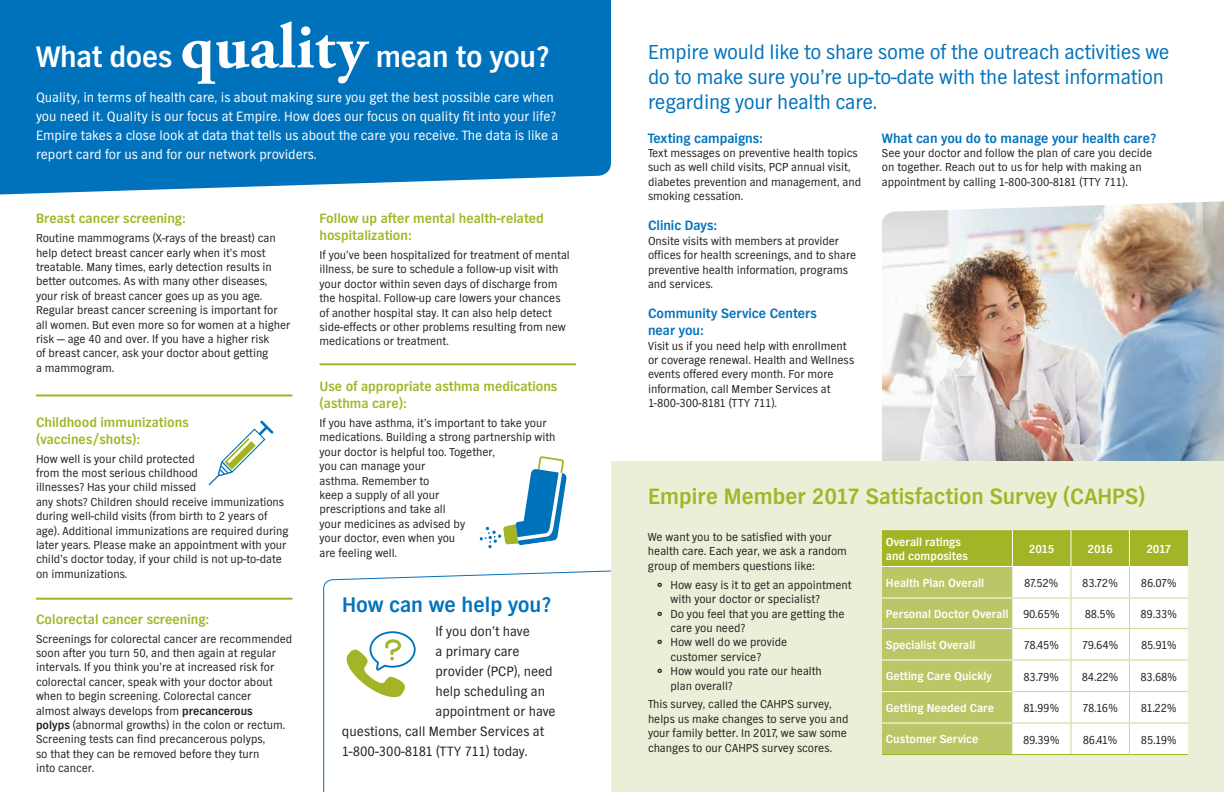
<style>
.page{position:relative;width:1224px;height:792px;background:#fff}
.page>*{position:absolute;margin:0;border:0;box-sizing:border-box;transform-origin:0 0}
.t1{font:700 30.8px "TV Nord EF";letter-spacing:-.01em;color:#fff}
.t2{font:700 23px "TV Nord EF";color:#a3b526}
.t3{font:700 22px "TV Nord EF";color:#0072bc}
.t4{font:21px/25.2px "TV Nord EF";letter-spacing:-.01em;color:#0072bc}
.t5{font:14px/19.1px "TV Nord EF";color:#fff}
.t6{font:700 14px/16.8px "TV Nord EF";color:#a3b526}
.t7{font:14px "TV Nord EF";color:#231f20}
.t8{font:700 14px/16.8px "TV Nord EF";color:#0072bc}
.t9{font:12px/14.4px "TV Nord EF";color:#231f20}
.t10{font:700 12px/14.4px "TV Nord EF";color:#fff}
.s1{font-family:"Adobe Garamond Pro";font-size:64.2px}
.s2{font-weight:700}
</style>
<div class="page">
<div style="left:0;top:0;width:611px;height:195px;background:#0072bc"></div>
<img style="left:882px;top:201px;width:342px;height:261px">
<svg style="left:323px;top:570px;width:289px;height:222px"></svg>
<div style="left:612px;top:462px;width:612px;height:330px;background:#ebefd7"></div>
<hr style="left:36px;top:394px;width:256px;height:2px;background:#a3b526">
<hr style="left:36px;top:598px;width:256px;height:2px;background:#a3b526">
<hr style="left:320px;top:363px;width:256px;height:2px;background:#a3b526">
<svg style="left:882px;top:530px;width:306px;height:224px;background:#d8dfa6"></svg>
<hr style="left:1012px;top:628px;width:59px;height:1px;background:#cdd58f">
<hr style="left:1071px;top:628px;width:58px;height:1px;background:#cdd58f">
<hr style="left:1070px;top:629px;width:1px;height:31px;background:#cdd58f">
<hr style="left:1129px;top:628px;width:59px;height:1px;background:#cdd58f">
<hr style="left:1129px;top:629px;width:1px;height:31px;background:#cdd58f">
<hr style="left:1012px;top:660px;width:59px;height:1px;background:#cdd58f">
<hr style="left:1071px;top:660px;width:58px;height:1px;background:#cdd58f">
<hr style="left:1070px;top:661px;width:1px;height:30px;background:#cdd58f">
<hr style="left:1129px;top:660px;width:59px;height:1px;background:#cdd58f">
<hr style="left:1129px;top:661px;width:1px;height:30px;background:#cdd58f">
<hr style="left:1012px;top:691px;width:59px;height:1px;background:#cdd58f">
<hr style="left:1071px;top:691px;width:58px;height:1px;background:#cdd58f">
<hr style="left:1070px;top:692px;width:1px;height:31px;background:#cdd58f">
<hr style="left:1129px;top:691px;width:59px;height:1px;background:#cdd58f">
<hr style="left:1129px;top:692px;width:1px;height:31px;background:#cdd58f">
<hr style="left:1012px;top:723px;width:59px;height:1px;background:#cdd58f">
<hr style="left:1071px;top:723px;width:58px;height:1px;background:#cdd58f">
<hr style="left:1070px;top:724px;width:1px;height:30px;background:#cdd58f">
<hr style="left:1129px;top:723px;width:59px;height:1px;background:#cdd58f">
<hr style="left:1129px;top:724px;width:1px;height:30px;background:#cdd58f">
<hr style="left:882px;top:754px;width:130px;height:1px;background:#a3b526">
<hr style="left:1012px;top:754px;width:59px;height:1px;background:#a3b526">
<hr style="left:1071px;top:754px;width:58px;height:1px;background:#a3b526">
<hr style="left:1129px;top:754px;width:59px;height:1px;background:#a3b526">
<svg style="left:479px;top:456px;width:88px;height:92px"></svg>
<svg style="left:209px;top:421px;width:64px;height:64px"></svg>
<svg style="left:344px;top:631px;width:72px;height:68px"></svg>
<h2 class="t1" style="left:36px;top:40px;width:515px">What does <span class="s1">quality</span> mean to you?</h2>
<p class="t5" style="left:36px;top:88px;width:524px">Quality, in terms of health care, is about making sure you get the best possible care when you need it. Quality is our focus at Empire. How does our focus on quality fit into your life?<br>Empire takes a close look at data that tells us about the care you receive. The data is like a report card for us and for our network providers.</p>
<h3 class="t6" style="left:36px;top:210px;width:151px">Breast cancer screening:</h3>
<p class="t9" style="left:36px;top:231px;width:256px">Routine mammograms (X-rays of the breast) can help detect breast cancer early when it’s most treatable. Many times, early detection results in better outcomes. As with many other diseases, your risk of breast cancer goes up as you age.<br>Regular breast cancer screening is important for all women. But even more so for women at a higher risk — age 40 and over. If you have a higher risk<br>of breast cancer, ask your doctor about getting<br>a mammogram.</p>
<h3 class="t6" style="left:36px;top:414px;width:154px">Childhood immunizations (vaccines/shots):</h3>
<p class="t9" style="left:36px;top:451px;width:254px">How well is your child protected<br>from the most serious childhood<br>illnesses? Has your child missed<br>any shots? Children should receive immunizations during well-child visits (from birth to 2 years of age). Additional immunizations are required during later years. Please make an appointment with your child’s doctor today, if your child is not up-to-date on immunizations.</p>
<h3 class="t6" style="left:36px;top:611px;width:174px">Colorectal cancer screening:</h3>
<p class="t9" style="left:36px;top:631px;width:258px">Screenings for colorectal cancer are recommended soon after you turn 50, and then again at regular intervals. If you think you’re at increased risk for colorectal cancer, speak with your doctor about when to begin screening. Colorectal cancer<br>almost always develops from <span class="s2">precancerous<br>polyps</span> (abnormal growths) in the colon or rectum.<br>Screening tests can find precancerous polyps,<br>so that they can be removed before they turn<br>into cancer.</p>
<h3 class="t6" style="left:320px;top:210px;width:226px">Follow up after mental health-related hospitalization:</h3>
<p class="t9" style="left:320px;top:248px;width:252px">If you’ve been hospitalized for treatment of mental illness, be sure to schedule a follow-up visit with your doctor within seven days of discharge from the hospital. Follow-up care lowers your chances of another hospital stay. It can also help detect side-effects or other problems resulting from new medications or treatment.</p>
<h3 class="t6" style="left:320px;top:378px;width:239px">Use of appropriate asthma medications (asthma care):</h3>
<p class="t9" style="left:320px;top:416px;width:238px">If you have asthma, it’s important to take your medications. Building a strong partnership with your doctor is helpful too. Together,<br>you can manage your<br>asthma. Remember to<br>keep a supply of all your<br>prescriptions and take all<br>your medicines as advised by<br>your doctor, even when you<br>are feeling well.</p>
<h2 class="t3" style="left:342px;top:592px;width:211px">How can we help you?</h2>
<p class="t7" style="left:436px;top:624px;width:96px">If you don’t have</p>
<p class="t7" style="left:436px;top:644px;width:85px">a primary care</p>
<p class="t7" style="left:436px;top:664px;width:119px">provider (PCP), need</p>
<p class="t7" style="left:436px;top:684px;width:111px">help scheduling an</p>
<p class="t7" style="left:436px;top:704px;width:122px">appointment or have</p>
<p class="t7" style="left:342px;top:724px;width:204px">questions, call Member Services at</p>
<p class="t7" style="left:342px;top:744px;width:187px">1-800-300-8181 (TTY 711) today.</p>
<p class="t4" style="left:648px;top:39px;width:523px">Empire would like to share some of the outreach activities we do to make sure you’re up-to-date with the latest information regarding your health care.</p>
<h3 class="t8" style="left:882px;top:130px;width:276px">What can you do to manage your health care?</h3>
<p class="t9" style="left:882px;top:146px;width:272px">See your doctor and follow the plan of care you decide on together. Reach out to us for help with making an appointment by calling 1-800-300-8181 (TTY 711).</p>
<h3 class="t8" style="left:648px;top:130px;width:116px">Texting campaigns:</h3>
<p class="t9" style="left:648px;top:146px;width:215px">Text messages on preventive health topics such as well child visits, PCP annual visit, diabetes prevention and management, and smoking cessation.</p>
<h3 class="t8" style="left:648px;top:217px;width:70px">Clinic Days:</h3>
<p class="t9" style="left:648px;top:234px;width:210px">Onsite visits with members at provider offices for health screenings, and to share preventive health information, programs and services.</p>
<h3 class="t8" style="left:648px;top:305px;width:170px">Community Service Centers near you:</h3>
<p class="t9" style="left:648px;top:338px;width:208px">Visit us if you need help with enrollment or coverage renewal. Health and Wellness events offered every month. For more information, call Member Services at 1-800-300-8181 (TTY 711).</p>
<p class="t2" style="left:648px;top:484px;width:499px">Empire Member 2017 Satisfaction Survey (CAHPS)</p>
<p class="t9" style="left:648px;top:530px;width:201px">We want you to be satisfied with your health care. Each year, we ask a random group of members questions like:</p>
<p class="t9" style="left:670px;top:577px;width:183px">How easy is it to get an appointment with your doctor or specialist?</p>
<p class="t9" style="left:670px;top:606px;width:176px">Do you feel that you are getting the care you need?</p>
<p class="t9" style="left:670px;top:635px;width:118px">How well do we provide customer service?</p>
<p class="t9" style="left:670px;top:664px;width:153px">How would you rate our health plan overall?</p>
<p class="t9" style="left:648px;top:697px;width:202px">This survey, called the CAHPS survey, helps us make changes to serve you and your family better. In 2017, we saw some changes to our CAHPS survey scores.</p>
<p class="t10" style="left:886px;top:535px;width:83px">Overall ratings and composites</p>
<p class="t10" style="left:1029px;top:542px;width:27px">2015</p>
<p class="t10" style="left:1087px;top:542px;width:27px">2016</p>
<p class="t10" style="left:1146px;top:542px;width:27px">2017</p>
<p class="t10" style="left:886px;top:576px;width:100px">Health Plan Overall</p>
<p class="t9" style="left:1024px;top:576px;width:36px">87.52%</p>
<p class="t9" style="left:1082px;top:576px;width:37px">83.72%</p>
<p class="t9" style="left:1141px;top:576px;width:38px">86.07%</p>
<p class="t10" style="left:886px;top:607px;width:124px">Personal Doctor Overall</p>
<p class="t9" style="left:1023px;top:607px;width:38px">90.65%</p>
<p class="t9" style="left:1085px;top:607px;width:32px">88.5%</p>
<p class="t9" style="left:1141px;top:607px;width:38px">89.33%</p>
<p class="t10" style="left:886px;top:638px;width:91px">Specialist Overall</p>
<p class="t9" style="left:1024px;top:638px;width:37px">78.45%</p>
<p class="t9" style="left:1082px;top:638px;width:38px">79.64%</p>
<p class="t9" style="left:1141px;top:638px;width:37px">85.91%</p>
<p class="t10" style="left:886px;top:669px;width:108px">Getting Care Quickly</p>
<p class="t9" style="left:1023px;top:669px;width:37px">83.79%</p>
<p class="t9" style="left:1082px;top:669px;width:39px">84.22%</p>
<p class="t9" style="left:1141px;top:669px;width:38px">83.68%</p>
<p class="t10" style="left:886px;top:701px;width:110px">Getting Needed Care</p>
<p class="t9" style="left:1023px;top:701px;width:38px">81.99%</p>
<p class="t9" style="left:1082px;top:701px;width:37px">78.16%</p>
<p class="t9" style="left:1141px;top:701px;width:38px">81.22%</p>
<p class="t10" style="left:886px;top:732px;width:94px">Customer Service</p>
<p class="t9" style="left:1023px;top:732px;width:38px">89.39%</p>
<p class="t9" style="left:1083px;top:732px;width:36px">86.41%</p>
<p class="t9" style="left:1141px;top:732px;width:38px">85.19%</p>
</div>
